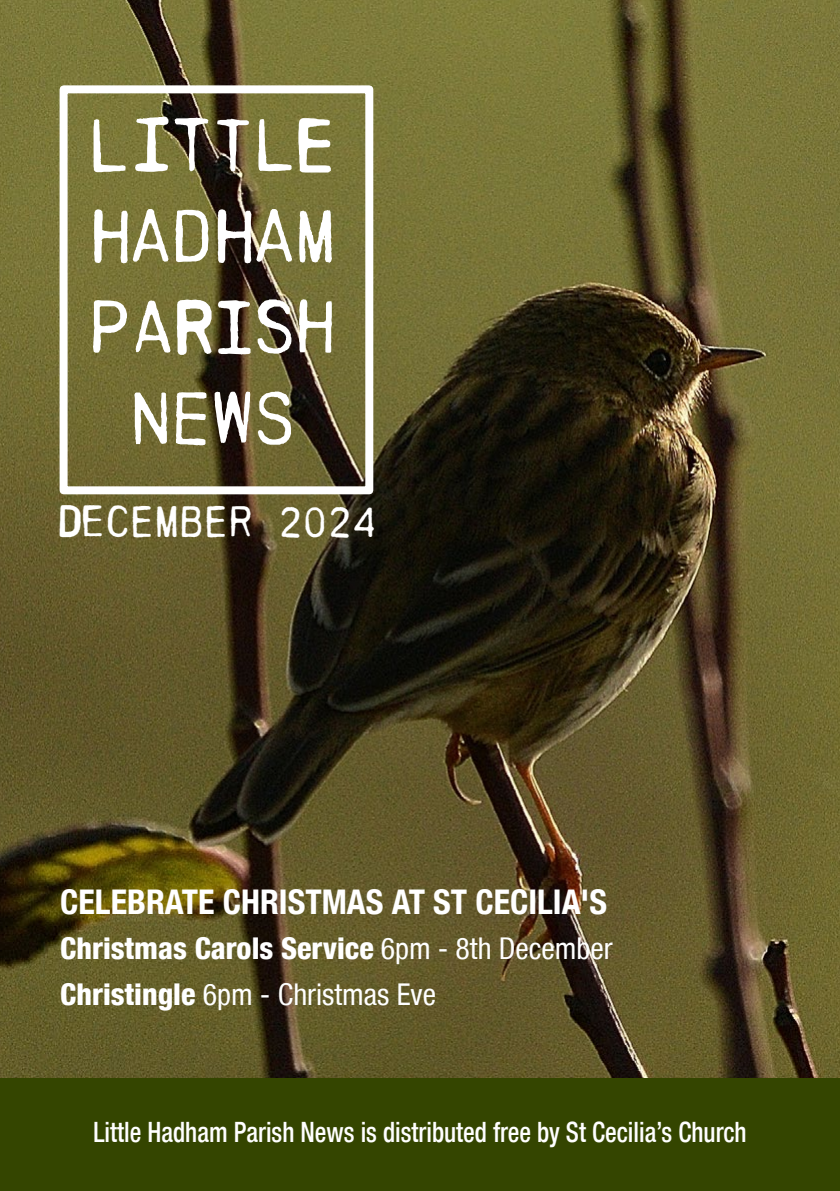
<style>
.page{position:relative;width:840px;height:1191px;background:#fff}
.page>*{position:absolute;margin:0;border:0;box-sizing:border-box;transform-origin:0 0}
.t1{font:74.8px/91px "PRINTF";color:#fff;text-align:center}
.t2{font:44px "PRINTF";letter-spacing:.01em;color:#fff}
.t3{font:700 condensed 34px "Helvetica Neue LT";color:#fff}
.t4{font:800 condensed 30px/45.4px "Helvetica Neue LT";color:#fff}
.t5{font:500 condensed 28px "Helvetica Neue LT";color:#fff;scale:.9 1}
.s1{font-weight:400}
</style>
<div class="page">
<img style="left:0;top:0;width:839px;height:1079px">
<div style="left:0;top:1079px;width:839px;height:112px;background:#344500"></div>
<div style="left:60px;top:85px;width:313px;height:409px;border:8px solid #fff"></div>
<h1 class="t1" style="left:89px;top:101px;width:248px">LITTLE<br>HADHAM<br>PARISH<br>NEWS</h1>
<h2 class="t2" style="left:57px;top:496px;width:321px">DECEMBER 2024</h2>
<p class="t3" style="left:60px;top:881px;width:548px">CELEBRATE CHRISTMAS AT ST CECILIA'S</p>
<p class="t4" style="left:60px;top:925px;width:553px">Christmas Carols Service <span class="s1">6pm - 8th December<br></span>Christingle <span class="s1">6pm - Christmas Eve</span></p>
<p class="t5" style="left:93px;top:1115px;width:726px">Little Hadham Parish News is distributed free by St Cecilia’s Church</p>
</div>
